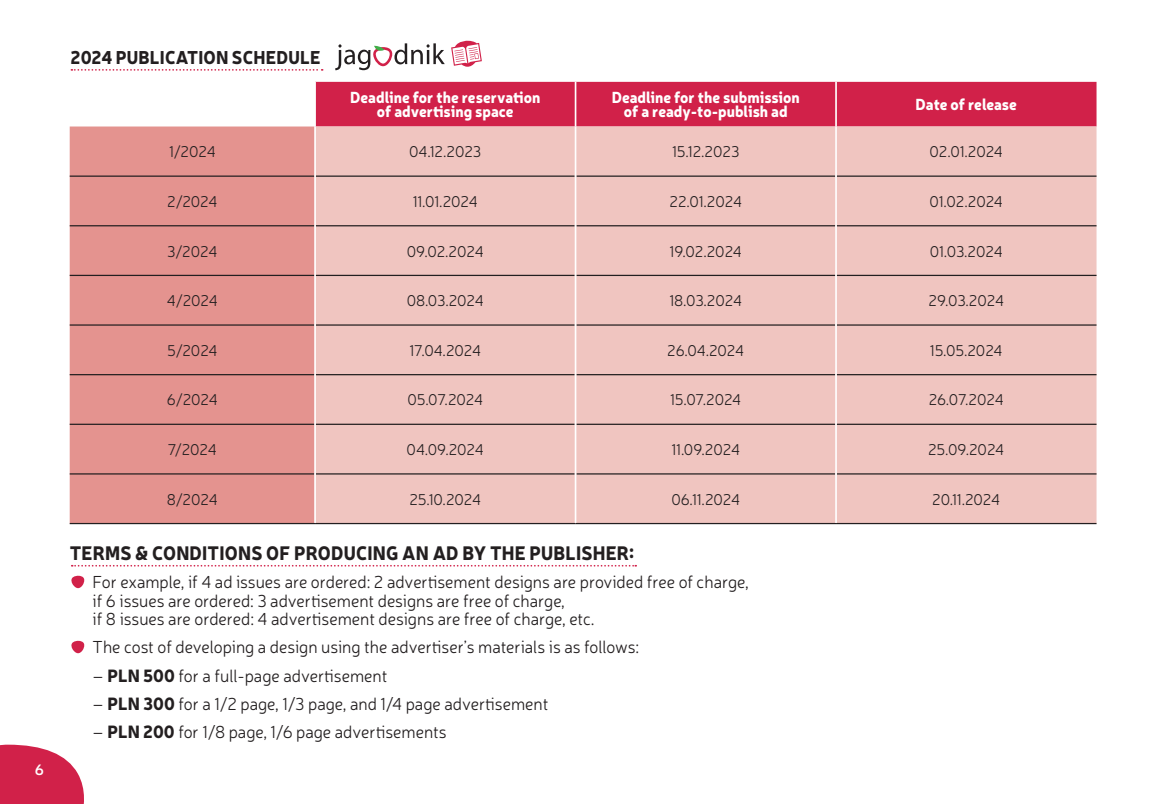
<style>
.page{position:relative;width:1166px;height:804px;background:#fff}
.page>*{position:absolute;margin:0;border:0;box-sizing:border-box;transform-origin:0 0}
.t1{font:900 19.25px "Neris";letter-spacing:.01em;color:#231f20;scale:.93 1}
.t2{font:900 18.2px "Neris";letter-spacing:.01em;color:#231f20;scale:.93 1}
.t3{font:300 17.5px/18.4px "Neris";color:#231f20;scale:.95 1}
.t4{font:300 15.75px "Neris";letter-spacing:-.005em;color:#231f20;scale:.95 1}
.t5{font:900 15.75px/13.3px "Neris";color:#fff;text-align:center;scale:.95 1}
.t6{font:600 15.05px "Neris";color:#fff}
.s1{font-weight:900}
</style>
<div class="page">
<div style="left:316px;top:82px;width:780px;height:44px;background:#d12149"></div>
<div style="left:70px;top:126px;width:244px;height:397px;background:#e4938f"></div>
<div style="left:316px;top:126px;width:780px;height:397px;background:#f0c5c0"></div>
<hr style="left:70px;top:175px;width:244px;height:2px;background:#231f20">
<hr style="left:316px;top:175px;width:259px;height:2px;background:#231f20">
<hr style="left:576px;top:175px;width:259px;height:2px;background:#231f20">
<hr style="left:837px;top:175px;width:259px;height:2px;background:#231f20">
<hr style="left:70px;top:225px;width:244px;height:1px;background:#231f20">
<hr style="left:316px;top:225px;width:259px;height:1px;background:#231f20">
<hr style="left:576px;top:225px;width:259px;height:1px;background:#231f20">
<hr style="left:837px;top:225px;width:259px;height:1px;background:#231f20">
<hr style="left:70px;top:275px;width:244px;height:1px;background:#231f20">
<hr style="left:316px;top:275px;width:259px;height:1px;background:#231f20">
<hr style="left:576px;top:275px;width:259px;height:1px;background:#231f20">
<hr style="left:837px;top:275px;width:259px;height:1px;background:#231f20">
<hr style="left:70px;top:324px;width:244px;height:2px;background:#231f20">
<hr style="left:316px;top:324px;width:259px;height:2px;background:#231f20">
<hr style="left:576px;top:324px;width:259px;height:2px;background:#231f20">
<hr style="left:837px;top:324px;width:259px;height:2px;background:#231f20">
<hr style="left:70px;top:374px;width:244px;height:1px;background:#231f20">
<hr style="left:316px;top:374px;width:259px;height:1px;background:#231f20">
<hr style="left:576px;top:374px;width:259px;height:1px;background:#231f20">
<hr style="left:837px;top:374px;width:259px;height:1px;background:#231f20">
<hr style="left:70px;top:423px;width:244px;height:2px;background:#231f20">
<hr style="left:316px;top:423px;width:259px;height:2px;background:#231f20">
<hr style="left:576px;top:423px;width:259px;height:2px;background:#231f20">
<hr style="left:837px;top:423px;width:259px;height:2px;background:#231f20">
<hr style="left:70px;top:473px;width:244px;height:1px;background:#231f20">
<hr style="left:316px;top:473px;width:259px;height:1px;background:#231f20">
<hr style="left:576px;top:473px;width:259px;height:1px;background:#231f20">
<hr style="left:837px;top:473px;width:259px;height:1px;background:#231f20">
<hr style="left:70px;top:523px;width:245px;height:1px;background:#231f20">
<hr style="left:315px;top:523px;width:260px;height:1px;background:#231f20">
<hr style="left:575px;top:523px;width:261px;height:1px;background:#231f20">
<hr style="left:836px;top:523px;width:260px;height:1px;background:#231f20">
<hr style="left:575px;top:82px;width:1px;height:44px;background:#fff">
<hr style="left:835px;top:82px;width:2px;height:44px;background:#fff">
<hr style="left:575px;top:126px;width:1px;height:50px;background:#fff">
<hr style="left:835px;top:126px;width:2px;height:50px;background:#fff">
<hr style="left:575px;top:176px;width:1px;height:50px;background:#fff">
<hr style="left:835px;top:176px;width:2px;height:50px;background:#fff">
<hr style="left:575px;top:226px;width:1px;height:49px;background:#fff">
<hr style="left:835px;top:226px;width:2px;height:49px;background:#fff">
<hr style="left:575px;top:275px;width:1px;height:50px;background:#fff">
<hr style="left:835px;top:275px;width:2px;height:50px;background:#fff">
<hr style="left:575px;top:325px;width:1px;height:49px;background:#fff">
<hr style="left:835px;top:325px;width:2px;height:49px;background:#fff">
<hr style="left:575px;top:374px;width:1px;height:50px;background:#fff">
<hr style="left:835px;top:374px;width:2px;height:50px;background:#fff">
<hr style="left:575px;top:424px;width:1px;height:50px;background:#fff">
<hr style="left:835px;top:424px;width:2px;height:50px;background:#fff">
<hr style="left:575px;top:474px;width:1px;height:49px;background:#fff">
<hr style="left:835px;top:474px;width:2px;height:49px;background:#fff">
<svg style="left:71px;top:69px;width:252px;height:2px"></svg>
<svg style="left:71px;top:575px;width:14px;height:13px"></svg>
<svg style="left:71px;top:641px;width:14px;height:12px"></svg>
<svg style="left:72px;top:565px;width:564px;height:1px"></svg>
<svg style="left:335px;top:43px;width:110px;height:27px"></svg>
<svg style="left:451px;top:41px;width:31px;height:26px"></svg>
<svg style="left:0;top:744px;width:84px;height:60px;background:#d84365"></svg>
<p class="t6" style="left:35px;top:759px;width:11px">6</p>
<p class="t2" style="left:71px;top:44px;width:149px">2024 PUBLICATION</p>
<p class="t2" style="left:232px;top:44px;width:97px">SCHEDULE</p>
<p class="t5" style="left:350px;top:90px;width:202px">Deadline for the reservation of advertising space</p>
<p class="t5" style="left:612px;top:90px;width:200px">Deadline for the submission of a ready-to-publish ad</p>
<p class="t5" style="left:915px;top:97px;width:108px">Date of release</p>
<p class="t4" style="left:169px;top:141px;width:51px">1/2024</p>
<p class="t4" style="left:409px;top:141px;width:77px">04.12.2023</p>
<p class="t4" style="left:672px;top:141px;width:72px">15.12.2023</p>
<p class="t4" style="left:929px;top:141px;width:79px">02.01.2024</p>
<p class="t4" style="left:167px;top:191px;width:55px">2/2024</p>
<p class="t4" style="left:413px;top:191px;width:70px">11.01.2024</p>
<p class="t4" style="left:669px;top:191px;width:78px">22.01.2024</p>
<p class="t4" style="left:929px;top:191px;width:79px">01.02.2024</p>
<p class="t4" style="left:167px;top:241px;width:54px">3/2024</p>
<p class="t4" style="left:407px;top:241px;width:82px">09.02.2024</p>
<p class="t4" style="left:669px;top:241px;width:78px">19.02.2024</p>
<p class="t4" style="left:930px;top:241px;width:78px">01.03.2024</p>
<p class="t4" style="left:167px;top:291px;width:55px">4/2024</p>
<p class="t4" style="left:407px;top:291px;width:83px">08.03.2024</p>
<p class="t4" style="left:669px;top:291px;width:78px">18.03.2024</p>
<p class="t4" style="left:928px;top:291px;width:81px">29.03.2024</p>
<p class="t4" style="left:167px;top:340px;width:55px">5/2024</p>
<p class="t4" style="left:409px;top:340px;width:77px">17.04.2024</p>
<p class="t4" style="left:667px;top:340px;width:82px">26.04.2024</p>
<p class="t4" style="left:930px;top:340px;width:78px">15.05.2024</p>
<p class="t4" style="left:167px;top:390px;width:55px">6/2024</p>
<p class="t4" style="left:407px;top:390px;width:81px">05.07.2024</p>
<p class="t4" style="left:670px;top:390px;width:76px">15.07.2024</p>
<p class="t4" style="left:929px;top:390px;width:80px">26.07.2024</p>
<p class="t4" style="left:168px;top:439px;width:53px">7/2024</p>
<p class="t4" style="left:407px;top:439px;width:83px">04.09.2024</p>
<p class="t4" style="left:671px;top:439px;width:74px">11.09.2024</p>
<p class="t4" style="left:928px;top:439px;width:81px">25.09.2024</p>
<p class="t4" style="left:167px;top:489px;width:55px">8/2024</p>
<p class="t4" style="left:409px;top:489px;width:77px">25.10.2024</p>
<p class="t4" style="left:671px;top:489px;width:74px">06.11.2024</p>
<p class="t4" style="left:932px;top:489px;width:73px">20.11.2024</p>
<p class="t1" style="left:70px;top:538px;width:27px">Terms</p>
<p class="t1" style="left:135px;top:538px;width:395px">&amp; conditions of producing an ad by the</p>
<p class="t1" style="left:529px;top:538px;width:70px">Publisher</p>
<p class="t1" style="left:629px;top:538px;width:7px">:</p>
<p class="t3" style="left:93px;top:572px;width:692px">For example, if 4 ad issues are ordered: 2 advertisement designs are provided free of charge, if 6 issues are ordered: 3 advertisement designs are free of charge,<br>if 8 issues are ordered: 4 advertisement designs are free of charge, etc.</p>
<p class="t3" style="left:93px;top:637px;width:577px">The cost of developing a design using the advertiser’s materials is as follows:</p>
<p class="t3" style="left:93px;top:665px;width:312px">– <span class="s1">PLN 500</span> for a full-page advertisement</p>
<p class="t3" style="left:93px;top:694px;width:481px">– <span class="s1">PLN 300</span> for a 1/2 page, 1/3 page, and 1/4 page advertisement</p>
<p class="t3" style="left:93px;top:722px;width:374px">– <span class="s1">PLN 200</span> for 1/8 page, 1/6 page advertisements</p>
</div>
